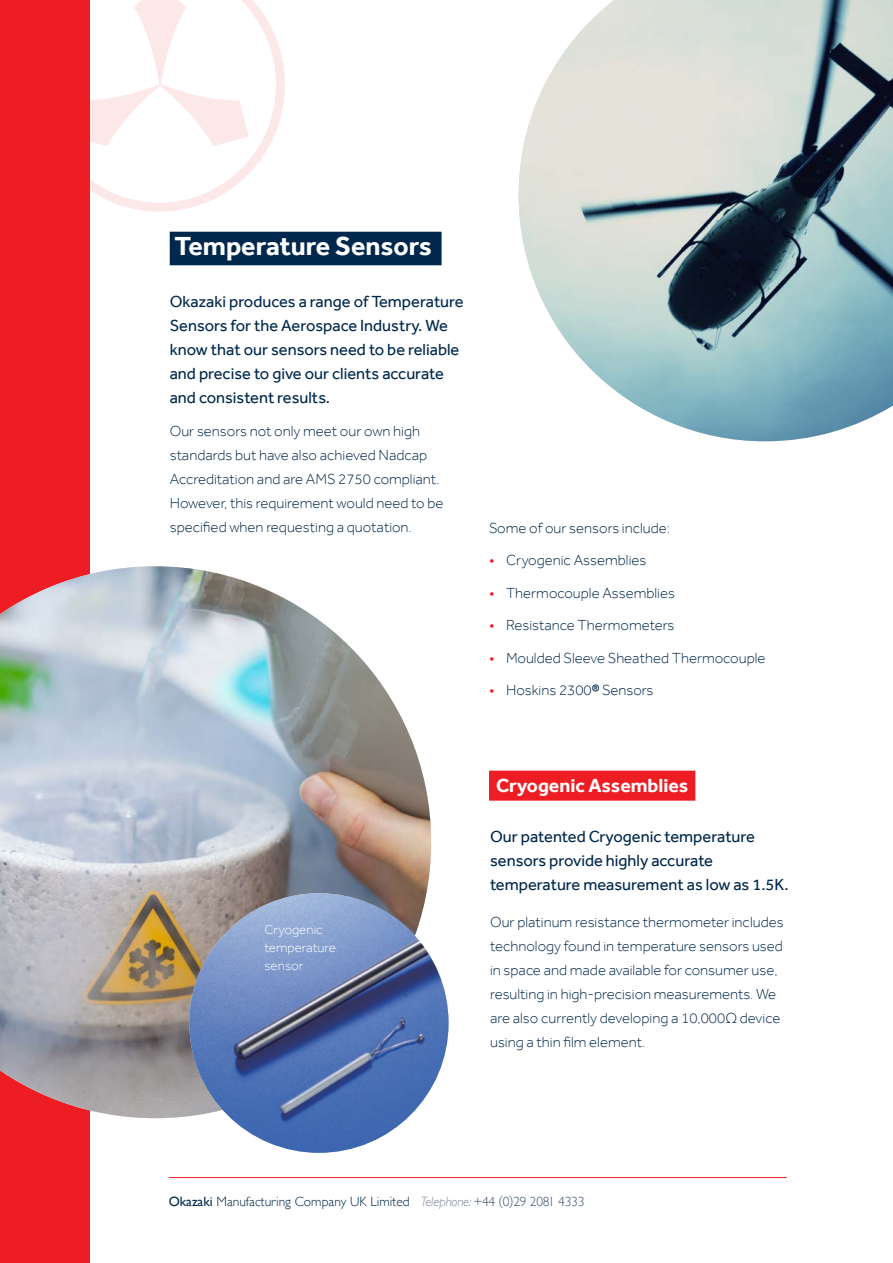
<style>
.page{position:relative;width:893px;height:1263px;background:#fff}
.page>*{position:absolute;margin:0;border:0;box-sizing:border-box;transform-origin:0 0}
.t1{font:700 26.85px "Effra";color:#fff}
.SUB_Header{font:700 19.5px "Effra";color:#fff}
.body{font:16.5px/24px "Effra";color:#00284c}
.body-2{font:300 15px/24px "Effra";color:#00284c}
.t2{font:300 13.5px "Gill Sans";color:#00284c}
.body-3{font:300 13.5px/18px "Effra";color:#fff}
.s1{font-size:16.2px;color:#ee1d23}
.s2{font-weight:700}
.s3{font-weight:400}
.s4{font-style:italic;color:#838ba1}
.s5{color:#3c4e6d}
</style>
<div class="page">
<hr style="left:169px;top:1177px;width:618px;height:1px;background:#ee1d23">
<div style="left:0;top:0;width:89px;height:1263px;background:#ee1d23"></div>
<div style="left:170px;top:232px;width:272px;height:33px;background:#00284c"></div>
<svg style="left:89px;top:0;width:196px;height:212px"></svg>
<div style="left:489px;top:771px;width:206px;height:30px;background:#ee1d23"></div>
<img style="left:0;top:566px;width:431px;height:552px">
<img style="left:519px;top:0;width:374px;height:441px">
<img style="left:189px;top:893px;width:260px;height:260px;border-radius:130px">
<p class="t1" style="left:175px;top:230px;width:259px">Temperature Sensors</p>
<p class="body" style="left:170px;top:290px;width:295px">Okazaki produces a range of Temperature Sensors for the Aerospace Industry. We know that our sensors need to be reliable and precise to give our clients accurate and consistent results.</p>
<p class="body-2" style="left:170px;top:419px;width:275px">Our sensors not only meet our own high standards but have also achieved Nadcap Accreditation and are AMS 2750 compliant.<br>However, this requirement would need to be specified when requesting a quotation.</p>
<p class="body-2" style="left:489px;top:515px;width:183px">Some of our sensors include:</p>
<p class="body-2" style="left:489px;top:548px;width:159px"><span class="s1">•</span> Cryogenic Assemblies</p>
<p class="body-2" style="left:489px;top:580px;width:188px"><span class="s1">•</span> Thermocouple Assemblies</p>
<p class="body-2" style="left:489px;top:613px;width:187px"><span class="s1">•</span> Resistance Thermometers</p>
<p class="body-2" style="left:489px;top:645px;width:278px"><span class="s1">•</span> Moulded Sleeve Sheathed Thermocouple</p>
<p class="body-2" style="left:489px;top:678px;width:166px"><span class="s1">•</span> Hoskins 2300<span class="s2">®</span> Sensors</p>
<p class="body-3" style="left:264px;top:921px;width:73px">Cryogenic temperature sensor</p>
<p class="SUB_Header" style="left:496px;top:773px;width:194px">Cryogenic Assemblies</p>
<p class="body" style="left:490px;top:824px;width:300px">Our patented Cryogenic temperature sensors provide highly accurate temperature measurement as low as 1.5K.</p>
<p class="body-2" style="left:490px;top:909px;width:295px">Our platinum resistance thermometer includes technology found in temperature sensors used in space and made available for consumer use, resulting in high-precision measurements. We are also currently developing a 10,000Ω device using a thin film element.</p>
<p class="t2" style="left:169px;top:1191px;width:417px"><span class="s3">Okazaki</span> Manufacturing Company UK Limited <span class="s4">Telephone:</span> <span class="s5">+44 (0)29 2081 4333</span></p>
</div>
